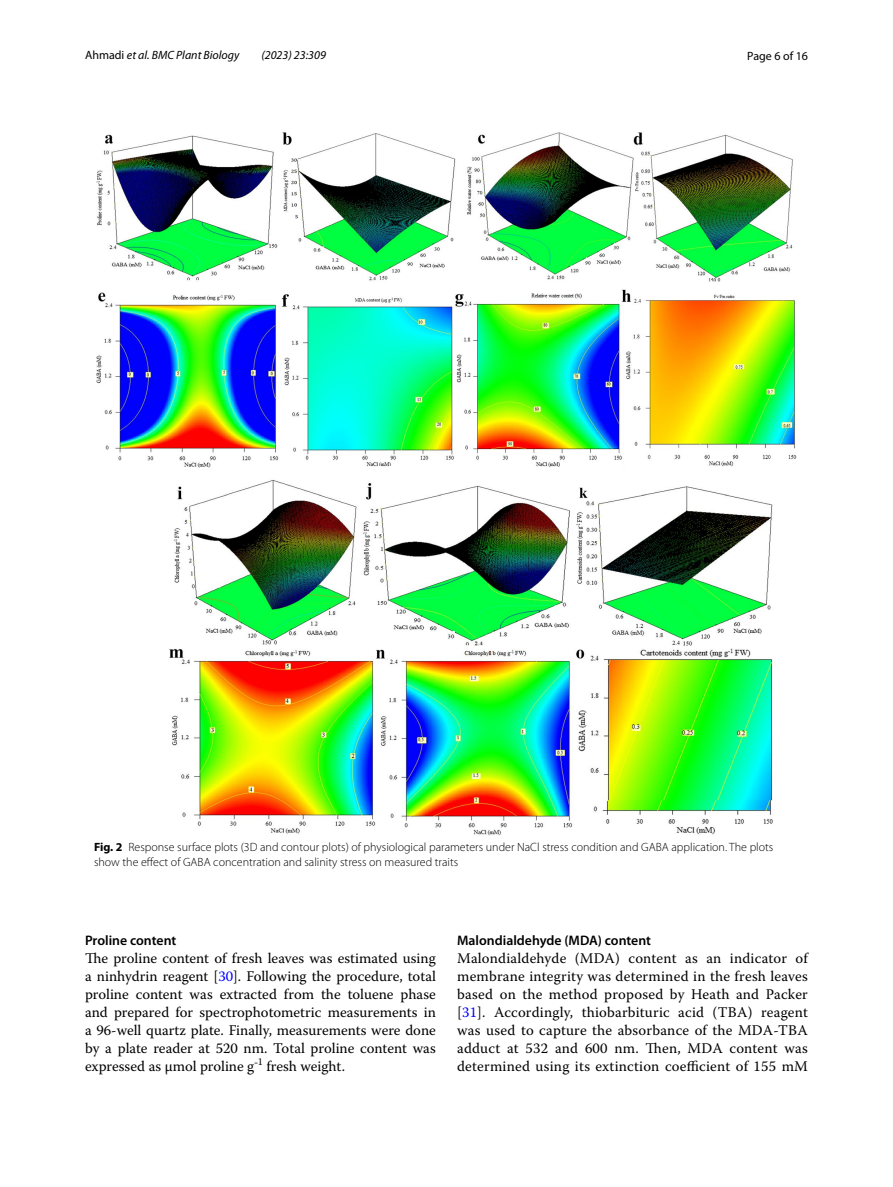
<style>
.page{position:relative;width:893px;height:1187px;background:#fff}
.page>*{position:absolute;margin:0;border:0;box-sizing:border-box;transform-origin:0 0}
.t1{font:14.7px/18px "Warnock Pro";letter-spacing:.005em;color:#000;text-align:justify}
.t2{font:600 13.8px "Myriad Pro";color:#000}
.t3{font:300 12px/15px "Myriad Pro";color:#000}
.t4{font:italic 12px "Myriad Pro";color:#000}
.t5{font:12px "Myriad Pro";color:#000}
.s1{font-style:normal}
.s2{font-weight:700}
.s3{color:#00f}
</style>
<div class="page">
<img style="left:96px;top:133px;width:701px;height:702px">
<p class="t4" style="left:85px;top:48px;width:156px"><span class="s1">Ahmadi</span> et al. BMC Plant Biology</p>
<p class="t4" style="left:261px;top:48px;width:66px">(2023) 23:309</p>
<p class="t5" style="left:747px;top:48px;width:62px">Page 6 of 16</p>
<p class="t3" style="left:94px;top:839px;width:681px"><span class="s2">Fig. 2</span> Response surface plots (3D and contour plots) of physiological parameters under NaCl stress condition and GABA application. The plots show the effect of GABA concentration and salinity stress on measured traits</p>
<p class="t2" style="left:85px;top:931px;width:93px">Proline content</p>
<p class="t1" style="left:85px;top:948px;width:352px">The proline content of fresh leaves was estimated using a ninhydrin reagent [<span class="s3">30</span>]. Following the procedure, total proline content was extracted from the toluene phase and prepared for spectrophotometric measurements in a 96-well quartz plate. Finally, measurements were done by a plate reader at 520 nm. Total proline content was expressed as µmol proline g<sup>˗</sup><sup>1</sup> fresh weight.</p>
<p class="t2" style="left:457px;top:931px;width:195px">Malondialdehyde (MDA) content</p>
<p class="t1" style="left:457px;top:948px;width:352px">Malondialdehyde (MDA) content as an indicator of membrane integrity was determined in the fresh leaves based on the method proposed by Heath and Packer [<span class="s3">31</span>]. Accordingly, thiobarbituric acid (TBA) reagent was used to capture the absorbance of the MDA-TBA adduct at 532 and 600 nm. Then, MDA content was determined using its extinction coefficient of 155 mM</p>
</div>
